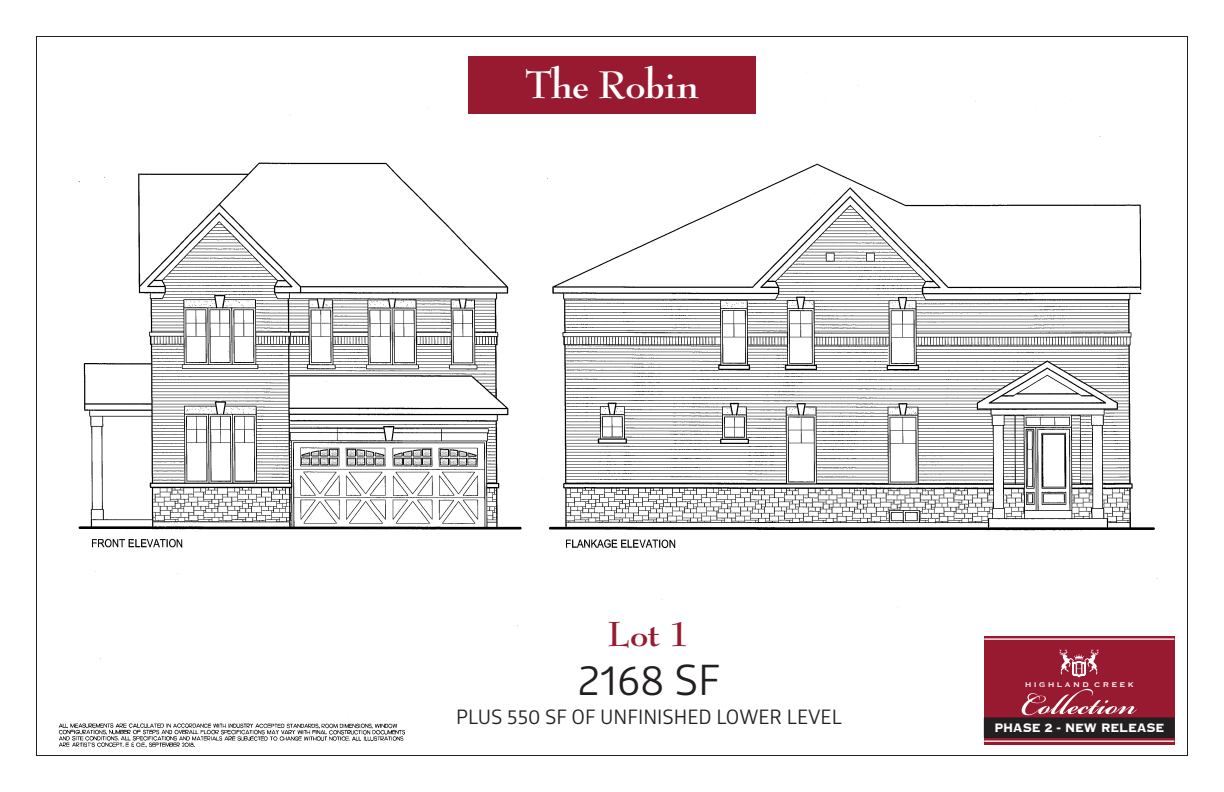
<style>
.page{position:relative;width:1224px;height:792px;background:#fff}
.page>*{position:absolute;margin:0;border:0;box-sizing:border-box;transform-origin:0 0}
.t1{font:700 42px "Bernhard Modern";letter-spacing:-.015em;color:#fff}
.t2{font:42px "Glober";color:#231f20}
.t3{font:700 38px "Bernhard Modern";color:#981a31}
.t4{font:20px "Glober";color:#231f20}
.t5{font:700 15.9px "Copperplate";letter-spacing:-.03em;color:#fff;scale:.87 1}
.t6{font:8.9px "Copperplate";letter-spacing:.255em;color:#fff}
</style>
<div class="page">
<img style="left:58px;top:85px;width:1100px;height:663px">
<div style="left:994px;top:584px;width:185px;height:166px;background:#fff"></div>
<div style="left:984px;top:636px;width:190px;height:108px;background:#981a31"></div>
<hr style="left:984px;top:638px;width:190px;height:2px;background:#fff">
<hr style="left:984px;top:741px;width:190px;height:1px;background:#fff">
<div style="left:984px;top:718px;width:190px;height:19px;background:#231f20"></div>
<svg style="left:1021px;top:649px;width:116px;height:66px"></svg>
<div style="left:468px;top:56px;width:288px;height:58px;background:#981a31"></div>
<div style="left:426px;top:636px;width:446px;height:115px;background:#fff"></div>
<p class="t1" style="left:525px;top:63px;width:175px">The Robin</p>
<p class="t3" style="left:608px;top:614px;width:84px">Lot 1</p>
<p class="t2" style="left:578px;top:650px;width:144px">2168 SF</p>
<p class="t4" style="left:456px;top:703px;width:387px">PLUS 550 SF OF UNFINISHED LOWER LEVEL</p>
<p class="t6" style="left:1025px;top:678px;width:110px">HIGHLAND CREEK</p>
<p class="t5" style="left:994px;top:717px;width:197px">PHASE 2 - NEW RELEASE</p>
</div>
